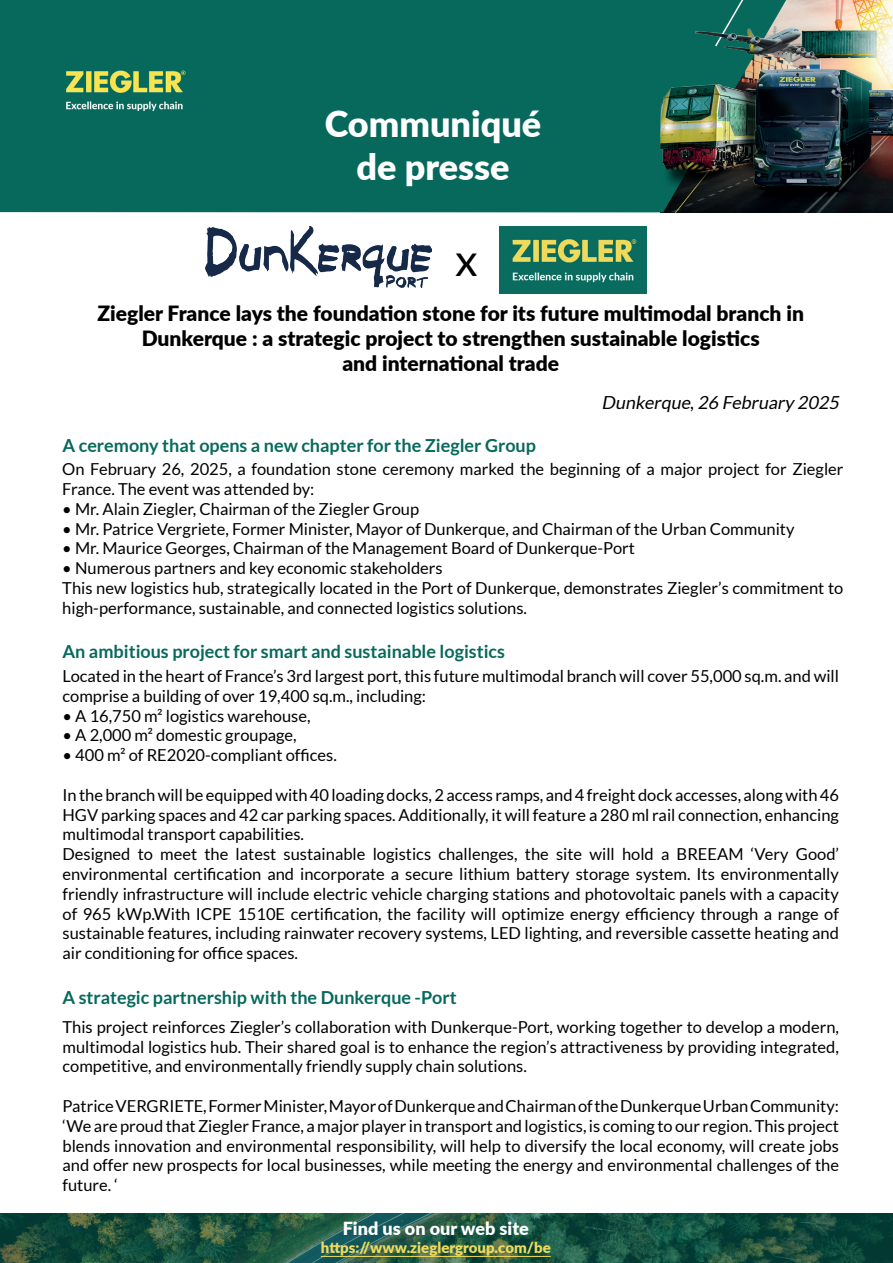
<style>
.page{position:relative;width:893px;height:1263px;background:#fff}
.page>*{position:absolute;margin:0;border:0;box-sizing:border-box;transform-origin:0 0}
.t1{font:45px "Lato";color:#000001}
.t2{font:900 36px/43.2px "Lato";color:#fff;text-align:center}
.t3{font:900 21px/25.2px "Lato";color:#000001;text-align:center}
.t4{font:700 18px "Lato";color:#06695c}
.t5{font:italic 18px "Lato";color:#000001}
.t6{font:900 18px "Lato";color:#fff}
.t7{font:16.5px/19.8px "Lato";color:#000001}
.t8{font:900 15px "Lato";color:#f0db5b}
.s1{font-style:normal}
</style>
<div class="page">
<img style="left:660px;top:0;width:233px;height:213px">
<div style="left:0;top:0;width:786px;height:212px;background:#06695c"></div>
<img style="left:650px;top:75px;width:96px;height:111px">
<svg style="left:714px;top:0;width:44px;height:19px"></svg>
<img style="left:691px;top:19px;width:146px;height:48px">
<img style="left:54px;top:58px;width:142px;height:64px">
<svg style="left:0;top:1213px;width:893px;height:50px;background:#1c5242"></svg>
<img style="left:746px;top:65px;width:106px;height:121px">
<img style="left:870px;top:88px;width:23px;height:46px">
<img style="left:206px;top:227px;width:226px;height:60px">
<img style="left:500px;top:227px;width:147px;height:66px">
<hr style="left:321px;top:1256px;width:230px;height:1px;background:#f0db5b">
<h2 class="t2" style="left:325px;top:101px;width:218px">Communiqué de presse</h2>
<h1 class="t1" style="left:455px;top:234px;width:24px">x</h1>
<p class="t3" style="left:97px;top:300px;width:708px">Ziegler France lays the foundation stone for its future multimodal branch in<br>Dunkerque : a strategic project to strengthen sustainable logistics<br>and international trade</p>
<p class="t5" style="left:601px;top:392px;width:242px">Dunkerque<span class="s1">,</span> 26 February 2025</p>
<p class="t4" style="left:63px;top:435px;width:475px">A ceremony that opens a new chapter for the Ziegler Group</p>
<p class="t7" style="left:62px;top:459px;width:783px">On February 26, 2025, a foundation stone ceremony marked the beginning of a major project for Ziegler<br>France. The event was attended by:</p>
<p class="t7" style="left:62px;top:499px;width:358px">• Mr. Alain Ziegler, Chairman of the Ziegler Group</p>
<p class="t7" style="left:62px;top:518px;width:734px">• Mr. Patrice Vergriete, Former Minister, Mayor of Dunkerque, and Chairman of the Urban Community</p>
<p class="t7" style="left:62px;top:538px;width:574px">• Mr. Maurice Georges, Chairman of the Management Board of Dunkerque-Port</p>
<p class="t7" style="left:62px;top:558px;width:783px">• Numerous partners and key economic stakeholders<br>This new logistics hub, strategically located in the Port of Dunkerque, demonstrates Ziegler’s commitment to high-performance, sustainable, and connected logistics solutions.</p>
<p class="t4" style="left:63px;top:641px;width:444px">An ambitious project for smart and sustainable logistics</p>
<p class="t7" style="left:63px;top:666px;width:778px">Located in the heart of France’s 3rd largest port, this future multimodal branch will cover 55,000 sq.m. and will comprise a building of over 19,400 sq.m., including:</p>
<p class="t7" style="left:63px;top:706px;width:250px">• A 16,750 m² logistics warehouse,</p>
<p class="t7" style="left:63px;top:725px;width:236px">• A 2,000 m² domestic groupage,</p>
<p class="t7" style="left:63px;top:745px;width:276px">• 400 m² of RE2020-compliant offices.</p>
<p class="t7" style="left:63px;top:785px;width:778px">In the branch will be equipped with 40 loading docks, 2 access ramps, and 4 freight dock accesses, along with 46<br>HGV parking spaces and 42 car parking spaces. Additionally, it will feature a 280 ml rail connection, enhancing multimodal transport capabilities.<br>Designed to meet the latest sustainable logistics challenges, the site will hold a BREEAM ‘Very Good’ environmental certification and incorporate a secure lithium battery storage system. Its environmentally friendly infrastructure will include electric vehicle charging stations and photovoltaic panels with a capacity of 965 kWp.With ICPE 1510E certification, the facility will optimize energy efficiency through a range of sustainable features, including rainwater recovery systems, LED lighting, and reversible cassette heating and air conditioning for office spaces.</p>
<p class="t4" style="left:63px;top:987px;width:396px">A strategic partnership with the Dunkerque -Port</p>
<p class="t7" style="left:63px;top:1017px;width:778px;text-align:justify">This project reinforces Ziegler’s collaboration with Dunkerque-Port, working together to develop a modern, multimodal logistics hub. Their shared goal is to enhance the region’s attractiveness by providing integrated, competitive, and environmentally friendly supply chain solutions.</p>
<p class="t7" style="left:63px;top:1096px;width:778px;text-align:justify">Patrice VERGRIETE, Former Minister, Mayor of Dunkerque and Chairman of the Dunkerque Urban Community: ‘We are proud that Ziegler France, a major player in transport and logistics, is coming to our region. This project blends innovation and environmental responsibility, will help to diversify the local economy, will create jobs and offer new prospects for local businesses, while meeting the energy and environmental challenges of the future. ‘</p>
<p class="t6" style="left:343px;top:1215px;width:188px">Find us on our web site</p>
<p class="t8" style="left:321px;top:1236px;width:231px">https://www.zieglergroup.com/be</p>
</div>
